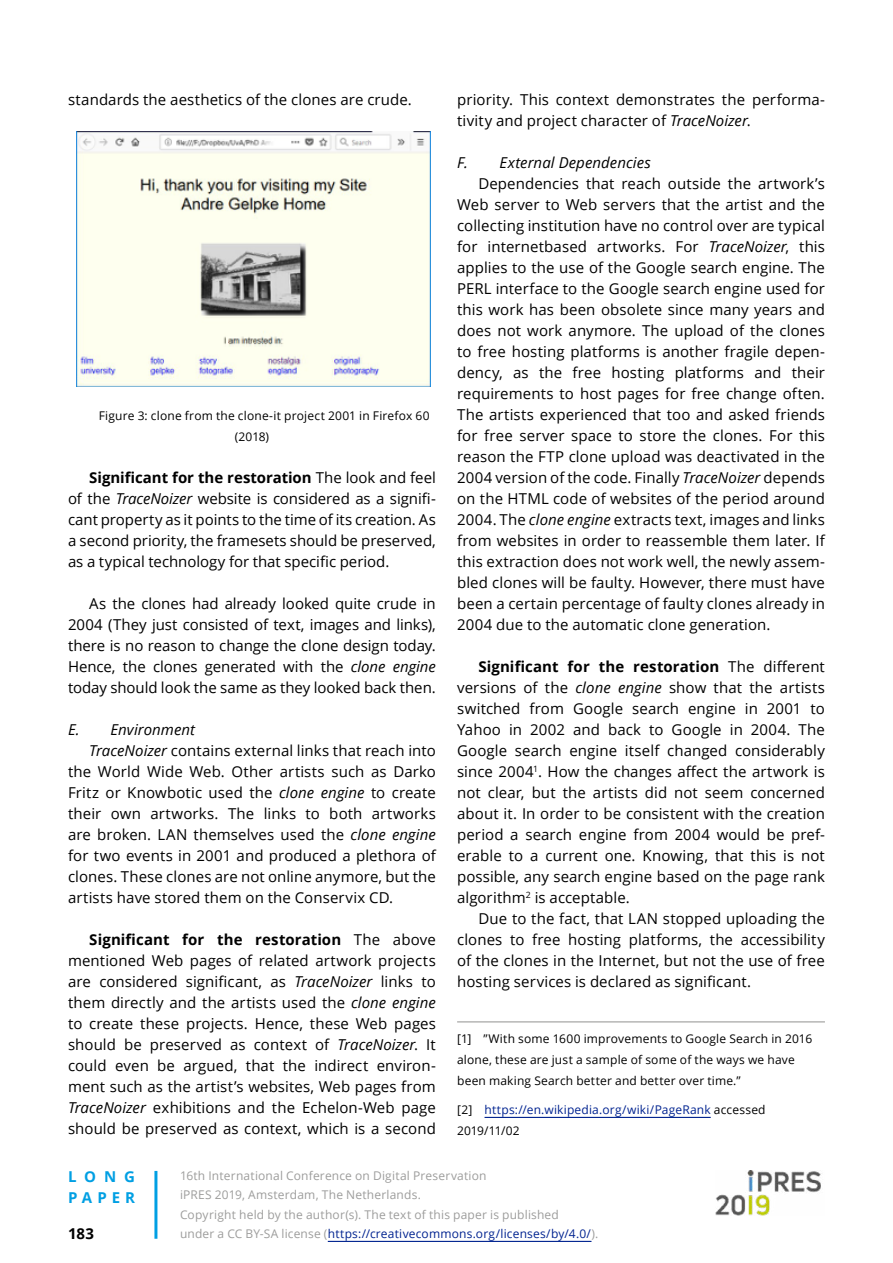
<style>
.page{position:relative;width:893px;height:1263px;background:#fff}
.page>*{position:absolute;margin:0;border:0;box-sizing:border-box;transform-origin:0 0}
.iPRES_paragraphs{font:15px/21px "Open Sans";letter-spacing:.005em;color:#000;text-align:justify}
.t1{font:italic 15px "Open Sans";letter-spacing:.005em;color:#000}
.t2{font:700 15px/21px "Open Sans";letter-spacing:.345em;color:#009fe3}
.t3{font:700 15px "Open Sans";color:#000}
.t4{font:12px/19.5px "Open Sans";letter-spacing:.015em;color:#9d9d9c}
.iPRES_Reference_entr{font:12px/21px "Open Sans";letter-spacing:.015em;color:#000}
.iPRES_Reference_entr-2{font:12px/21px "Open Sans";letter-spacing:.015em;color:#002390}
.s1{font-weight:700}
.s2{font-style:italic}
.s3{color:#000}
.s4{color:#002390}
</style>
<div class="page">
<img style="left:715px;top:1170px;width:106px;height:45px">
<hr style="left:328px;top:1241px;width:263px;height:1px;background:#002390">
<hr style="left:154px;top:1171px;width:3px;height:68px;background:#009fe3">
<img style="left:77px;top:132px;width:354px;height:255px">
<hr style="left:457px;top:1021px;width:368px;height:1px;background:#9d9d9c">
<hr style="left:484px;top:1117px;width:227px;height:1px;background:#002390">
<p class="iPRES_paragraphs" style="left:68px;top:89px;width:345px">standards the aesthetics of the clones are crude.</p>
<p class="iPRES_Reference_entr" style="left:235px;top:405px;width:196px;text-indent:-136px">Figure 3: clone from the clone-it project 2001 in Firefox 60 (2018)</p>
<p class="iPRES_paragraphs" style="left:68px;top:467px;width:369px;text-indent:21px"><span class="s1">Significant for the restoration</span> The look and feel of the <span class="s2">TraceNoizer</span> website is considered as a signifi&shy;cant property as it points to the time of its creation. As a second priority, the framesets should be preserved, as a typical technology for that specific period.</p>
<p class="iPRES_paragraphs" style="left:68px;top:593px;width:369px;text-indent:21px">As the clones had already looked quite crude in 2004 (They just consisted of text, images and links), there is no reason to change the clone design today.<br>Hence, the clones generated with the <span class="s2">clone engine </span>today should look the same as they looked back then.</p>
<p class="t1" style="left:68px;top:719px;width:129px">E. Environment</p>
<p class="iPRES_paragraphs" style="left:68px;top:740px;width:369px;text-indent:21px"><span class="s2">TraceNoizer</span> contains external links that reach into the World Wide Web. Other artists such as Darko Fritz or Knowbotic used the <span class="s2">clone engine</span> to create their own artworks. The links to both artworks are broken. LAN themselves used the <span class="s2">clone engine </span>for two events in 2001 and produced a plethora of clones. These clones are not online anymore, but the artists have stored them on the Conservix CD.</p>
<p class="iPRES_paragraphs" style="left:68px;top:929px;width:369px;text-indent:21px"><span class="s1">Significant for the restoration</span> The above mentioned Web pages of related artwork projects are considered significant, as <span class="s2">TraceNoizer</span> links to them directly and the artists used the <span class="s2">clone engine </span>to create these projects. Hence, these Web pages should be preserved as context of <span class="s2">TraceNoizer</span>. It could even be argued, that the indirect environ&shy;ment such as the artist’s websites, Web pages from <span class="s2">TraceNoizer</span> exhibitions and the Echelon-Web page should be preserved as context, which is a second</p>
<p class="iPRES_paragraphs" style="left:457px;top:89px;width:369px">priority. This context demonstrates the performa&shy;tivity and project character of <span class="s2">TraceNoizer</span>.</p>
<p class="t1" style="left:457px;top:152px;width:195px">F. External Dependencies</p>
<p class="iPRES_paragraphs" style="left:457px;top:173px;width:369px;text-indent:21px">Dependencies that reach outside the artwork’s Web server to Web servers that the artist and the collecting institution have no control over are typical for internetbased artworks. For <span class="s2">TraceNoizer</span>, this applies to the use of the Google search engine. The PERL interface to the Google search engine used for this work has been obsolete since many years and does not work anymore. The upload of the clones to free hosting platforms is another fragile depen&shy;dency, as the free hosting platforms and their requirements to host pages for free change often.<br>The artists experienced that too and asked friends for free server space to store the clones. For this reason the FTP clone upload was deactivated in the 2004 version of the code. Finally <span class="s2">TraceNoizer</span> depends on the HTML code of websites of the period around 2004. The <span class="s2">clone engine</span> extracts text, images and links from websites in order to reassemble them later. If this extraction does not work well, the newly assem&shy;bled clones will be faulty. However, there must have been a certain percentage of faulty clones already in 2004 due to the automatic clone generation.</p>
<p class="iPRES_paragraphs" style="left:457px;top:656px;width:369px;text-indent:21px"><span class="s1">Significant for the restoration</span> The different versions of the <span class="s2">clone engine</span> show that the artists switched from Google search engine in 2001 to Yahoo in 2002 and back to Google in 2004. The Google search engine itself changed considerably since 2004<sup>1</sup>. How the changes affect the artwork is not clear, but the artists did not seem concerned about it. In order to be consistent with the creation period a search engine from 2004 would be pref&shy;erable to a current one. Knowing, that this is not possible, any search engine based on the page rank algorithm<sup>2</sup> is acceptable.</p>
<p class="iPRES_paragraphs" style="left:457px;top:908px;width:369px;text-indent:21px">Due to the fact, that LAN stopped uploading the clones to free hosting platforms, the accessibility of the clones in the Internet, but not the use of free hosting services is declared as significant.</p>
<p class="iPRES_Reference_entr" style="left:457px;top:1028px;width:357px">[1] ”With some 1600 improvements to Google Search in 2016 alone, these are just a sample of some of the ways we have been making Search better and better over time.”</p>
<p class="iPRES_Reference_entr-2" style="left:457px;top:1099px;width:310px"><span class="s3">[2]</span> https://en.wikipedia.org/wiki/PageRank <span class="s3">accessed<br>2019/11/02</span></p>
<p class="t2" style="left:68px;top:1165px;width:68px">LONG<br>PAPER</p>
<p class="t4" style="left:180px;top:1165px;width:420px">16th International Conference on Digital Preservation<br>iPRES 2019, Amsterdam, The Netherlands.<br>Copyright held by the author(s). The text of this paper is published<br>under a CC BY-SA license (<span class="s4">https://creativecommons.org/licenses/by/4.0/</span>).</p>
<p class="t3" style="left:68px;top:1223px;width:27px">183</p>
</div>
